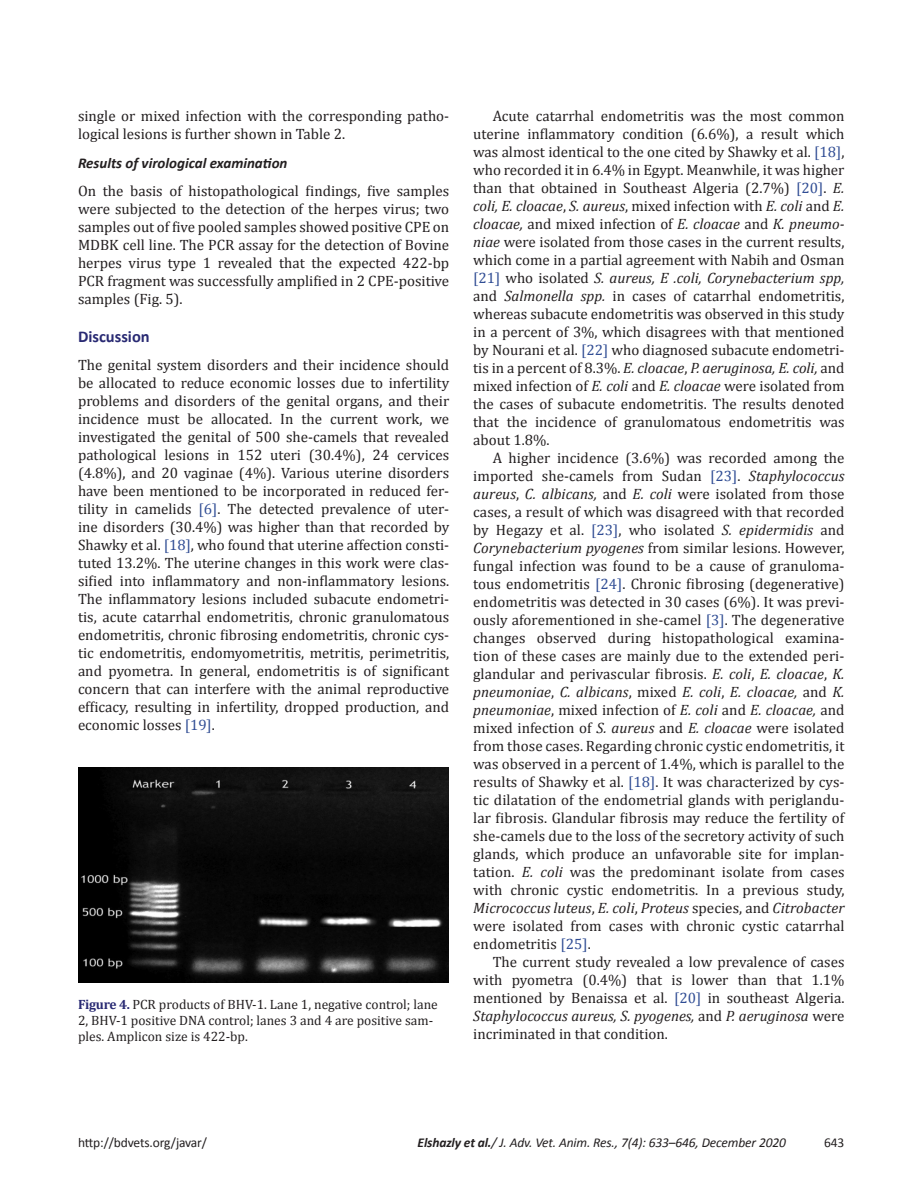
<style>
.page{position:relative;width:918px;height:1188px;background:#fff}
.page>*{position:absolute;margin:0;border:0;box-sizing:border-box;transform-origin:0 0}
.Head_A{font:700 16.5px "Calibri";color:#292a73}
.Para_Indent{font:15px/18px "Cambria";color:#231f20;text-align:justify}
.Para_1st{font:15px/18px "Cambria";color:#231f20;text-align:justify}
.Head_B{font:italic 700 15px "Calibri";color:#231f20}
.t1{font:13.5px/16.2px "Cambria";color:#231f20}
.t2{font:italic 13.5px "Calibri";letter-spacing:-.01em;color:#231f20}
.t3{font:13.5px "Calibri";letter-spacing:-.01em;color:#231f20}
.s1{color:#304d94}
.s2{font-weight:700;color:#292a73}
.s3{font-style:italic}
.s4{font-weight:700}
</style>
<div class="page">
<img style="left:78px;top:767px;width:371px;height:216px">
<p class="Para_1st" style="left:78px;top:107px;width:373px">single or mixed infection with the corresponding patho&shy;logical lesions is further shown in Table 2.</p>
<p class="Head_B" style="left:78px;top:153px;width:211px">Results of virological examination</p>
<p class="Para_1st" style="left:78px;top:182px;width:373px">On the basis of histopathological findings, five samples were subjected to the detection of the herpes virus; two samples out of five pooled samples showed positive CPE on MDBK cell line. The PCR assay for the detection of Bovine herpes virus type 1 revealed that the expected 422-bp PCR fragment was successfully amplified in 2 CPE-positive samples (Fig. 5).</p>
<p class="Head_A" style="left:78px;top:326px;width:73px">Discussion</p>
<p class="Para_1st" style="left:78px;top:356px;width:373px">The genital system disorders and their incidence should be allocated to reduce economic losses due to infertility problems and disorders of the genital organs, and their incidence must be allocated. In the current work, we investigated the genital of 500 she-camels that revealed pathological lesions in 152 uteri (30.4%), 24 cervices (4.8%), and 20 vaginae (4%). Various uterine disorders have been mentioned to be incorporated in reduced fer&shy;tility in camelids <span class="s1">[6]</span>. The detected prevalence of uter&shy;ine disorders (30.4%) was higher than that recorded by Shawky et al. <span class="s1">[18]</span>, who found that uterine affection consti&shy;tuted 13.2%. The uterine changes in this work were clas&shy;sified into inflammatory and non-inflammatory lesions.<br>The inflammatory lesions included subacute endometri&shy;tis, acute catarrhal endometritis, chronic granulomatous endometritis, chronic fibrosing endometritis, chronic cys&shy;tic endometritis, endomyometritis, metritis, perimetritis, and pyometra. In general, endometritis is of significant concern that can interfere with the animal reproductive efficacy, resulting in infertility, dropped production, and economic losses <span class="s1">[19]</span>.</p>
<p class="t1" style="left:78px;top:996px;width:361px"><span class="s2">Figure 4.</span> PCR products of BHV-1. Lane 1, negative control; lane<br>2, BHV-1 positive DNA control; lanes 3 and 4 are positive sam&shy;ples. Amplicon size is 422-bp.</p>
<p class="Para_Indent" style="left:473px;top:107px;width:373px;text-indent:20px">Acute catarrhal endometritis was the most common uterine inflammatory condition (6.6%), a result which was almost identical to the one cited by Shawky et al. <span class="s1">[18]</span>, who recorded it in 6.4% in Egypt. Meanwhile, it was higher than that obtained in Southeast Algeria (2.7%) <span class="s1">[20]</span>. <span class="s3">E. coli, E. cloacae</span>, <span class="s3">S. aureus</span>, mixed infection with <span class="s3">E. coli</span> and <span class="s3">E. cloacae,</span> and mixed infection of <span class="s3">E. cloacae</span> and <span class="s3">K. pneumo&shy;niae</span> were isolated from those cases in the current results, which come in a partial agreement with Nabih and Osman <span class="s1">[21]</span> who isolated <span class="s3">S. aureus, E .coli, Corynebacterium spp, </span>and <span class="s3">Salmonella spp.</span> in cases of catarrhal endometritis, whereas subacute endometritis was observed in this study in a percent of 3%, which disagrees with that mentioned by Nourani et al. <span class="s1">[22]</span> who diagnosed subacute endometri&shy;tis in a percent of 8.3%. <span class="s3">E. cloacae</span>, <span class="s3">P. aeruginosa, E. coli,</span> and mixed infection of <span class="s3">E. coli</span> and <span class="s3">E. cloacae</span> were isolated from the cases of subacute endometritis. The results denoted that the incidence of granulomatous endometritis was about 1.8%.</p>
<p class="Para_Indent" style="left:473px;top:449px;width:373px;text-indent:20px">A higher incidence (3.6%) was recorded among the imported she-camels from Sudan <span class="s1">[23]</span>. <span class="s3">Staphylococcus aureus</span>, <span class="s3">C. albicans,</span> and <span class="s3">E. coli</span> were isolated from those cases, a result of which was disagreed with that recorded by Hegazy et al. <span class="s1">[23]</span>, who isolated <span class="s3">S. epidermidis</span> and <span class="s3">Corynebacterium pyogenes</span> from similar lesions. However, fungal infection was found to be a cause of granuloma&shy;tous endometritis <span class="s1">[24]</span>. Chronic fibrosing (degenerative) endometritis was detected in 30 cases (6%). It was previ&shy;ously aforementioned in she-camel <span class="s1">[3]</span>. The degenerative changes observed during histopathological examina&shy;tion of these cases are mainly due to the extended peri&shy;glandular and perivascular fibrosis. <span class="s3">E. coli</span>, <span class="s3">E. cloacae</span>, <span class="s3">K. pneumoniae</span>, <span class="s3">C. albicans</span>, mixed <span class="s3">E. coli</span>, <span class="s3">E. cloacae,</span> and <span class="s3">K. pneumoniae</span>, mixed infection of <span class="s3">E. coli</span> and <span class="s3">E. cloacae,</span> and mixed infection of <span class="s3">S. aureus</span> and <span class="s3">E. cloacae</span> were isolated from those cases. Regarding chronic cystic endometritis, it was observed in a percent of 1.4%, which is parallel to the results of Shawky et al. <span class="s1">[18]</span>. It was characterized by cys&shy;tic dilatation of the endometrial glands with periglandu&shy;lar fibrosis. Glandular fibrosis may reduce the fertility of she-camels due to the loss of the secretory activity of such glands, which produce an unfavorable site for implan&shy;tation. <span class="s3">E. coli</span> was the predominant isolate from cases with chronic cystic endometritis. In a previous study, <span class="s3">Micrococcus luteus</span>, <span class="s3">E. coli</span>, <span class="s3">Proteus</span> species, and <span class="s3">Citrobacter </span>were isolated from cases with chronic cystic catarrhal endometritis <span class="s1">[25]</span>.</p>
<p class="Para_Indent" style="left:473px;top:953px;width:373px;text-indent:20px">The current study revealed a low prevalence of cases with pyometra (0.4%) that is lower than that 1.1% mentioned by Benaissa et al. <span class="s1">[20]</span> in southeast Algeria.<br><span class="s3">Staphylococcus aureus, S. pyogenes,</span> and <span class="s3">P. aeruginosa</span> were incriminated in that condition.</p>
<p class="t3" style="left:78px;top:1134px;width:131px">http://bdvets.org/javar/</p>
<p class="t2" style="left:418px;top:1134px;width:370px"><span class="s4">Elshazly et al.</span>/ J. Adv. Vet. Anim. Res., 7(4): 633–646, December 2020</p>
<p class="t3" style="left:824px;top:1134px;width:22px">643</p>
</div>
